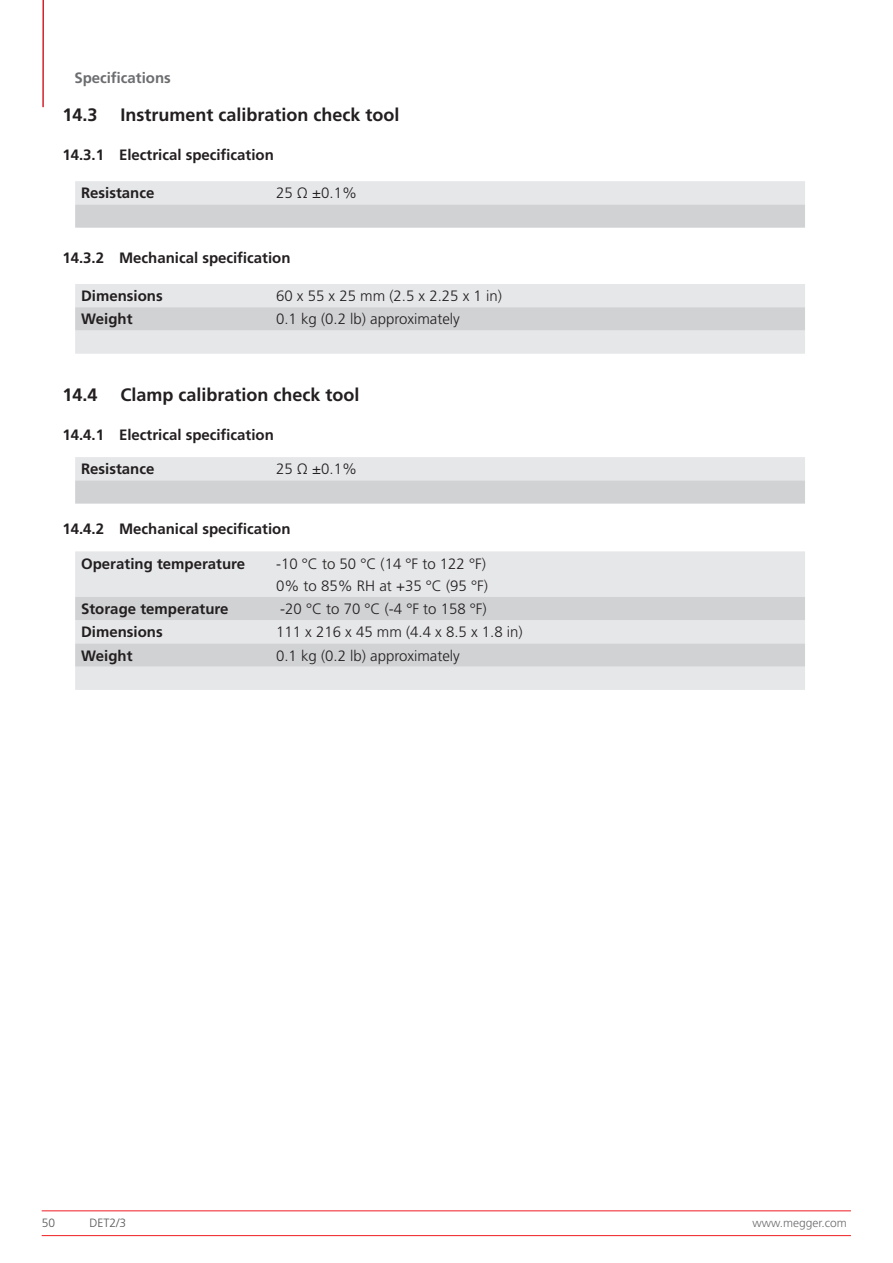
<style>
.page{position:relative;width:893px;height:1263px;background:#fff}
.page>*{position:absolute;margin:0;border:0;box-sizing:border-box;transform-origin:0 0}
.t1{font:700 18px "Frutiger LT Pro";color:#231f20}
.t2{font:700 15px "Frutiger LT Pro";color:#231f20}
.t3{font:300 15px/22.2px "Frutiger LT Pro";color:#231f20}
.t4{font:700 15px "Frutiger LT Pro";color:#6c6d70}
.t5{font:300 12px "Frutiger LT Pro";color:#6c6d70}
.t6{font:300 12px "Frutiger LT Pro";color:#57585a}
</style>
<div class="page">
<hr style="left:42px;top:1210px;width:809px;height:1px;background:#ee1d23">
<hr style="left:42px;top:1235px;width:809px;height:1px;background:#ee1d23">
<hr style="left:42px;top:0;width:2px;height:107px;background:#d1232a">
<svg style="left:75px;top:181px;width:730px;height:47px"></svg>
<div style="left:75px;top:284px;width:730px;height:70px;background:#e6e7e9"></div>
<div style="left:75px;top:307px;width:730px;height:23px;background:#d1d2d4"></div>
<svg style="left:75px;top:457px;width:730px;height:47px"></svg>
<div style="left:75px;top:551px;width:730px;height:139px;background:#e6e7e9"></div>
<svg style="left:75px;top:597px;width:730px;height:70px;fill:#d1d2d4"></svg>
<p class="t4" style="left:74px;top:68px;width:98px">Specifications</p>
<p class="t1" style="left:62px;top:104px;width:37px">14.3</p>
<p class="t1" style="left:120px;top:104px;width:281px">Instrument calibration check tool</p>
<p class="t2" style="left:62px;top:146px;width:213px">14.3.1 Electrical specification</p>
<p class="t2" style="left:81px;top:184px;width:75px">Resistance</p>
<p class="t3" style="left:276px;top:182px;width:83px">25 Ω ±0.1%</p>
<p class="t2" style="left:62px;top:249px;width:230px">14.3.2 Mechanical specification</p>
<p class="t2" style="left:81px;top:287px;width:83px">Dimensions</p>
<p class="t3" style="left:276px;top:285px;width:227px">60 x 55 x 25 mm (2.5 x 2.25 x 1 in)</p>
<p class="t2" style="left:81px;top:310px;width:53px">Weight</p>
<p class="t3" style="left:276px;top:308px;width:185px">0.1 kg (0.2 lb) approximately</p>
<p class="t1" style="left:62px;top:384px;width:37px">14.4</p>
<p class="t1" style="left:120px;top:384px;width:241px">Clamp calibration check tool</p>
<p class="t2" style="left:62px;top:426px;width:213px">14.4.1 Electrical specification</p>
<p class="t2" style="left:81px;top:460px;width:75px">Resistance</p>
<p class="t3" style="left:276px;top:458px;width:83px">25 Ω ±0.1%</p>
<p class="t2" style="left:62px;top:520px;width:230px">14.4.2 Mechanical specification</p>
<p class="t2" style="left:81px;top:554px;width:165px">Operating temperature</p>
<p class="t3" style="left:276px;top:552px;width:213px">-10 °C to 50 °C (14 °F to 122 °F)<br>0% to 85% RH at +35 °C (95 °F)</p>
<p class="t2" style="left:81px;top:600px;width:149px">Storage temperature</p>
<p class="t3" style="left:280px;top:598px;width:208px">-20 °C to 70 °C (-4 °F to 158 °F)</p>
<p class="t2" style="left:81px;top:623px;width:83px">Dimensions</p>
<p class="t3" style="left:276px;top:621px;width:248px">111 x 216 x 45 mm (4.4 x 8.5 x 1.8 in)</p>
<p class="t2" style="left:81px;top:646px;width:53px">Weight</p>
<p class="t3" style="left:276px;top:644px;width:185px">0.1 kg (0.2 lb) approximately</p>
<p class="t6" style="left:42px;top:1216px;width:15px">50</p>
<p class="t6" style="left:89px;top:1216px;width:38px">DET2/3</p>
<p class="t5" style="left:752px;top:1216px;width:96px">www.megger.com</p>
</div>
